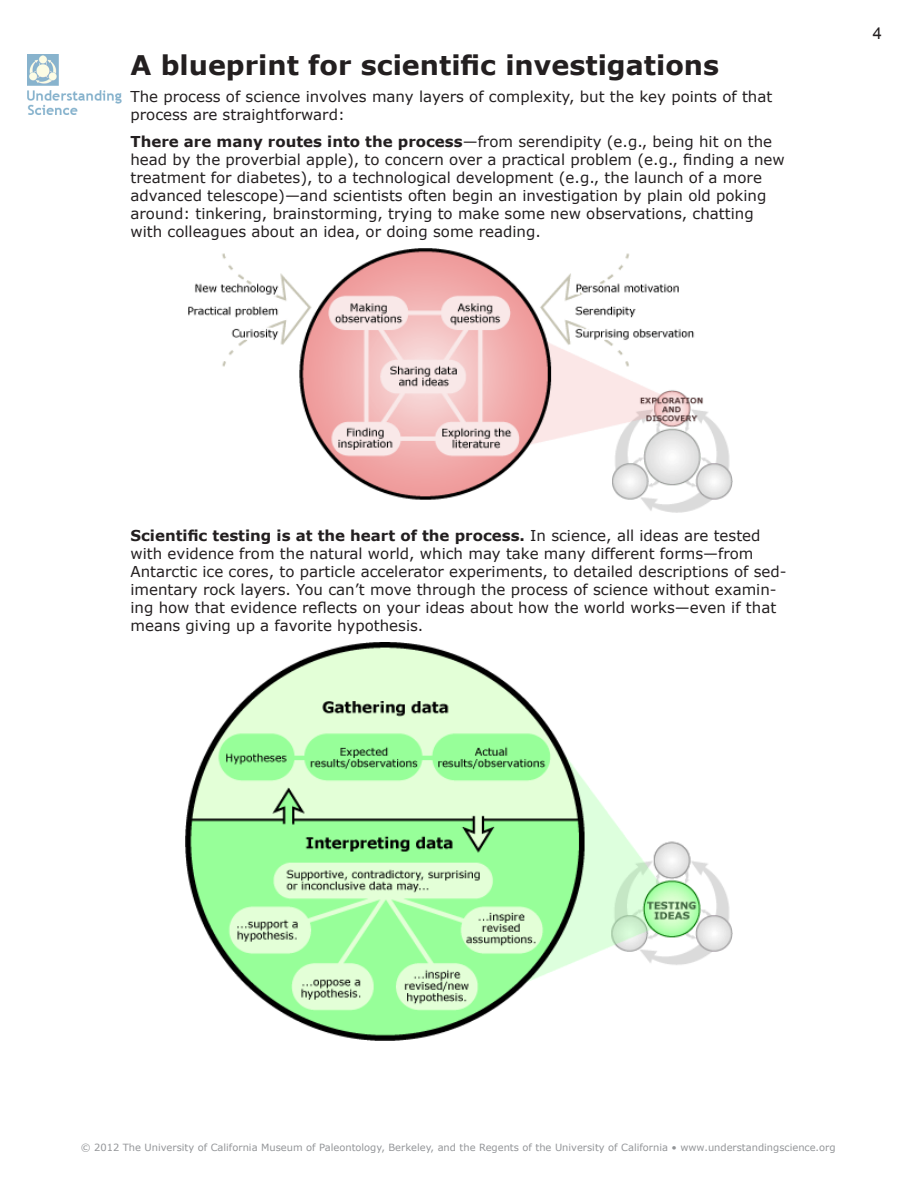
<style>
.page{position:relative;width:918px;height:1188px;background:#fff}
.page>*{position:absolute;margin:0;border:0;box-sizing:border-box;transform-origin:0 0}
.t1{font:700 27px "Verdana";color:#231f20}
.t2{font:16.5px "Arial";color:#231f20}
.t3{font:15px/18px "Verdana";color:#231f20}
.t4{font:9.9px "Verdana";color:#939598}
.s1{font-weight:700}
</style>
<div class="page">
<img style="left:27px;top:54px;width:95px;height:61px">
<img style="left:188px;top:249px;width:544px;height:264px">
<img style="left:186px;top:643px;width:546px;height:398px">
<h1 class="t1" style="left:130px;top:48px;width:590px">A blueprint for scientific investigations</h1>
<p class="t3" style="left:130px;top:87px;width:643px">The process of science involves many layers of complexity, but the key points of that process are straightforward:</p>
<p class="t3" style="left:130px;top:132px;width:656px"><span class="s1">There are many routes into the process</span>—from serendipity (e.g., being hit on the head by the proverbial apple), to concern over a practical problem (e.g., finding a new treatment for diabetes), to a technological development (e.g., the launch of a more advanced telescope)—and scientists often begin an investigation by plain old poking around: tinkering, brainstorming, trying to make some new observations, chatting with colleagues about an idea, or doing some reading.</p>
<p class="t2" style="left:873px;top:22px;width:11px">4</p>
<p class="t3" style="left:130px;top:526px;width:658px"><span class="s1">Scientific testing is at the heart of the process.</span> In science, all ideas are tested with evidence from the natural world, which may take many different forms—from Antarctic ice cores, to particle accelerator experiments, to detailed descriptions of sed&shy;imentary rock layers. You can’t move through the process of science without examin&shy;ing how that evidence reflects on your ideas about how the world works—even if that means giving up a favorite hypothesis.</p>
<p class="t4" style="left:81px;top:1141px;width:756px">© 2012 The University of California Museum of Paleontology, Berkeley, and the Regents of the University of California • www.understandingscience.org</p>
</div>
